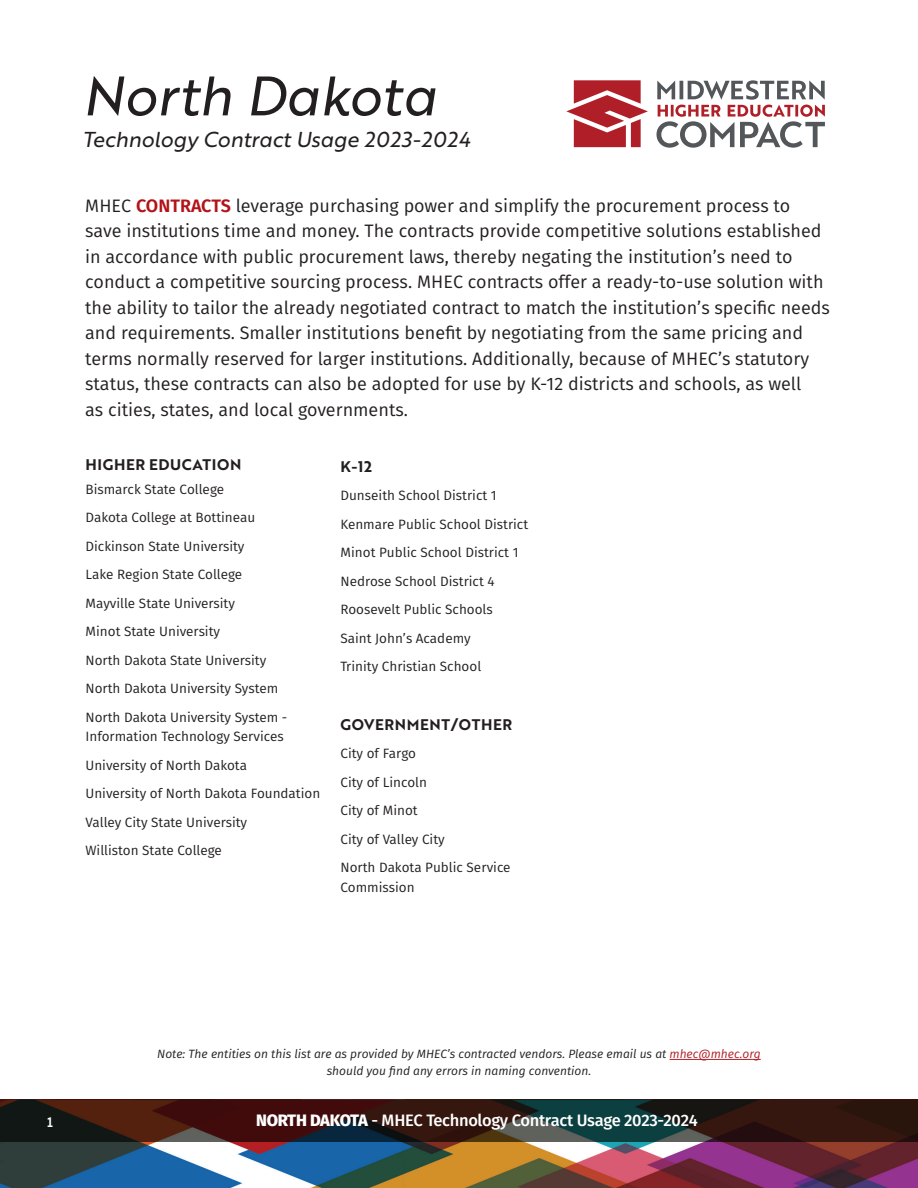
<style>
.page{position:relative;width:918px;height:1188px;background:#fff}
.page>*{position:absolute;margin:0;border:0;box-sizing:border-box;transform-origin:0 0}
.t1{font:54px "Brother 1816 Regular Italic";color:#231f20}
.t2{font:21px "Brother 1816 Regular Italic";color:#231f20}
.t3{font:18px/25.5px "Fira Sans";color:#231f20}
.t4{font:500 16.5px "Fira Sans";letter-spacing:-.02em;color:#fff}
.t5{font:15px "Brother 1816 Bold";letter-spacing:.04em;color:#231f20}
.t6{font:13.5px/28.5px "Fira Sans";color:#231f20}
.t7{font:800 13.5px "Nexa Slab";color:#fff}
.t8{font:italic 12px/16.5px "Fira Sans";color:#231f20;text-align:center}
.s1{font-weight:600;color:#b31319}
.s2{color:#b01f27}
.s3{font-weight:800}
</style>
<div class="page">
<svg style="left:566px;top:80px;width:259px;height:68px"></svg>
<img style="left:0;top:1142px;width:918px;height:46px">
<svg style="left:0;top:1100px;width:918px;height:42px;background:#2f1f1b"></svg>
<hr style="left:670px;top:1059px;width:91px;height:1px;background:#b01f27">
<h1 class="t1" style="left:82px;top:56px;width:355px">North Dakota</h1>
<p class="t2" style="left:82px;top:124px;width:389px">Technology Contract Usage 2023-2024</p>
<p class="t3" style="left:85px;top:192px;width:746px">MHEC <span class="s1">CONTRACTS</span> leverage purchasing power and simplify the procurement process to save institutions time and money. The contracts provide competitive solutions established in accordance with public procurement laws, thereby negating the institution’s need to conduct a competitive sourcing process. MHEC contracts offer a ready-to-use solution with the ability to tailor the already negotiated contract to match the institution’s specific needs and requirements. Smaller institutions benefit by negotiating from the same pricing and terms normally reserved for larger institutions. Additionally, because of MHEC’s statutory status, these contracts can also be adopted for use by K-12 districts and schools, as well<br>as cities, states, and local governments.</p>
<p class="t5" style="left:86px;top:453px;width:157px">HIGHER EDUCATION</p>
<p class="t6" style="left:86px;top:475px;width:203px">Bismarck State College<br>Dakota College at Bottineau<br>Dickinson State University<br>Lake Region State College<br>Mayville State University<br>Minot State University<br>North Dakota State University<br>North Dakota University System<br>North Dakota University System -</p>
<p class="t6" style="left:86px;top:722px;width:236px">Information Technology Services<br>University of North Dakota<br>University of North Dakota Foundation<br>Valley City State University<br>Williston State College</p>
<p class="t5" style="left:340px;top:455px;width:33px">K-12</p>
<p class="t6" style="left:340px;top:481px;width:189px">Dunseith School District 1<br>Kenmare Public School District<br>Minot Public School District 1<br>Nedrose School District 4<br>Roosevelt Public Schools<br>Saint John’s Academy<br>Trinity Christian School</p>
<p class="t5" style="left:340px;top:713px;width:173px">GOVERNMENT/OTHER</p>
<p class="t6" style="left:340px;top:739px;width:172px">City of Fargo<br>City of Lincoln<br>City of Minot<br>City of Valley City<br>North Dakota Public Service</p>
<p class="t6" style="left:340px;top:872px;width:76px">Commission</p>
<p class="t8" style="left:157px;top:1046px;width:605px">Note: The entities on this list are as provided by MHEC’s contracted vendors. Please email us at <span class="s2">mhec@mhec.org </span>should you find any errors in naming convention.</p>
<p class="t7" style="left:47px;top:1114px;width:7px">1</p>
<p class="t4" style="left:256px;top:1109px;width:443px"><span class="s3">NORTH DAKOTA</span> - MHEC Technology Contract Usage 2023-2024</p>
</div>
